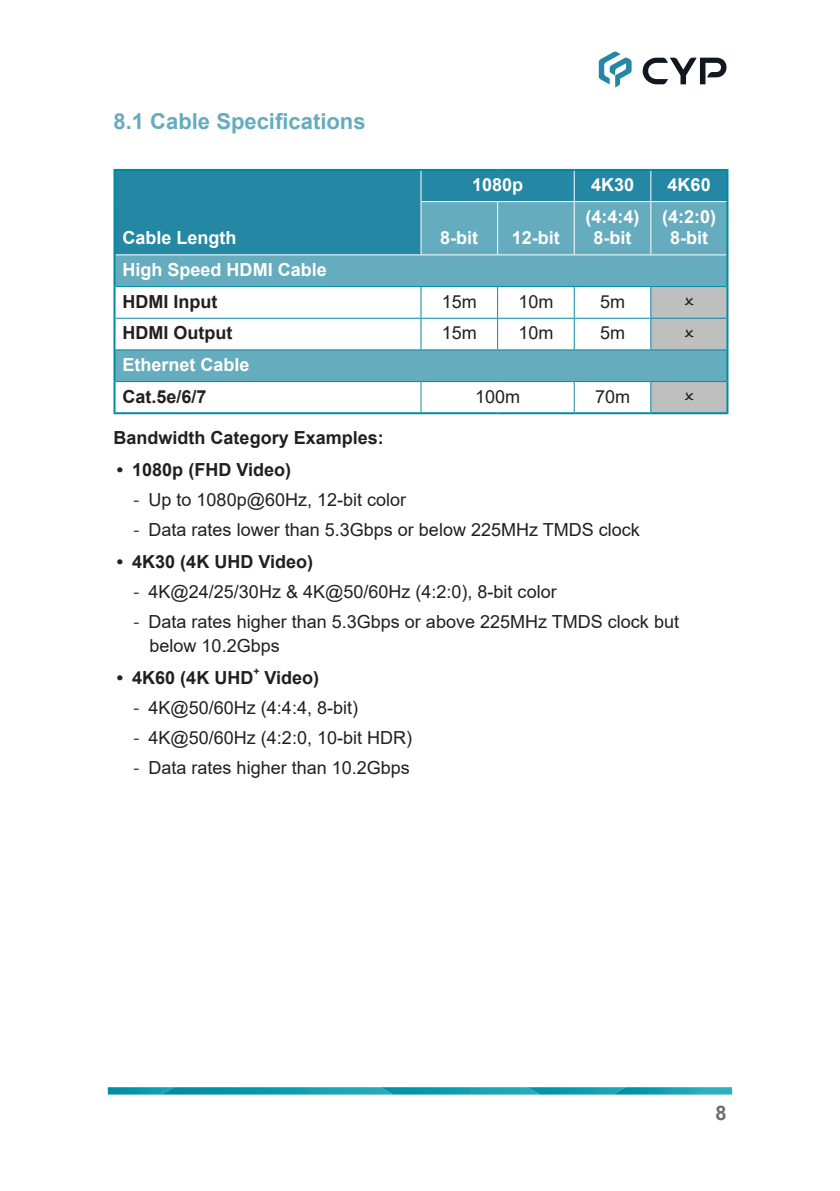
<style>
.page{position:relative;width:840px;height:1191px;background:#fff}
.page>*{position:absolute;margin:0;border:0;box-sizing:border-box;transform-origin:0 0}
.t1{font:700 22px "Arial";color:#64acbe}
.t2{font:700 20px "Arial";color:#6c6d70}
.t3{font:18px/24px "Arial";color:#231f20}
.t4{font:700 18px/21.6px "Arial";color:#fff;text-align:center}
.t5{font:700 18px "Arial";color:#231f20}
.t6{font:700 10.4px "Arial";color:#231f20}
.s1{color:#231f20}
.s2{font-family:"Century Gothic"}
</style>
<div class="page">
<svg style="left:598px;top:51px;width:33px;height:36px"></svg>
<svg style="left:642px;top:58px;width:84px;height:26px"></svg>
<svg style="left:108px;top:1087px;width:623px;height:7px"></svg>
<div style="left:115px;top:171px;width:611px;height:31px;background:#2487a3"></div>
<svg style="left:115px;top:202px;width:611px;height:179px;fill:#64acbe"></svg>
<hr style="left:420px;top:171px;width:1px;height:30px;background:#fff">
<hr style="left:573px;top:171px;width:1px;height:30px;background:#fff">
<hr style="left:650px;top:171px;width:1px;height:30px;background:#fff">
<hr style="left:420px;top:201px;width:77px;height:1px;background:#fff">
<hr style="left:420px;top:202px;width:1px;height:52px;background:#fff">
<hr style="left:497px;top:201px;width:77px;height:1px;background:#fff">
<hr style="left:497px;top:202px;width:1px;height:52px;background:#fff">
<hr style="left:574px;top:201px;width:76px;height:1px;background:#fff">
<hr style="left:573px;top:202px;width:1px;height:52px;background:#fff">
<hr style="left:650px;top:201px;width:76px;height:1px;background:#fff">
<hr style="left:650px;top:202px;width:1px;height:52px;background:#fff">
<hr style="left:115px;top:254px;width:306px;height:1px;background:#fff">
<hr style="left:421px;top:254px;width:76px;height:1px;background:#fff">
<hr style="left:497px;top:254px;width:77px;height:1px;background:#fff">
<hr style="left:574px;top:254px;width:76px;height:1px;background:#fff">
<hr style="left:650px;top:254px;width:76px;height:1px;background:#fff">
<hr style="left:573px;top:382px;width:1px;height:30px;background:#2487a3">
<hr style="left:420px;top:382px;width:1px;height:30px;background:#2487a3">
<hr style="left:420px;top:287px;width:1px;height:31px;background:#008aa0">
<hr style="left:497px;top:287px;width:1px;height:31px;background:#008aa0">
<hr style="left:573px;top:287px;width:1px;height:31px;background:#008aa0">
<hr style="left:420px;top:319px;width:1px;height:30px;background:#008aa0">
<hr style="left:497px;top:319px;width:1px;height:30px;background:#008aa0">
<hr style="left:573px;top:319px;width:1px;height:30px;background:#008aa0">
<hr style="left:113px;top:169px;width:308px;height:2px;background:#008aa0">
<hr style="left:113px;top:171px;width:2px;height:31px;background:#008aa0">
<hr style="left:421px;top:169px;width:76px;height:2px;background:#008aa0">
<hr style="left:497px;top:169px;width:77px;height:2px;background:#008aa0">
<hr style="left:574px;top:169px;width:76px;height:2px;background:#008aa0">
<hr style="left:650px;top:169px;width:78px;height:2px;background:#008aa0">
<hr style="left:726px;top:171px;width:2px;height:31px;background:#008aa0">
<hr style="left:113px;top:202px;width:2px;height:53px;background:#008aa0">
<hr style="left:726px;top:202px;width:2px;height:53px;background:#008aa0">
<hr style="left:113px;top:255px;width:2px;height:31px;background:#008aa0">
<hr style="left:726px;top:255px;width:2px;height:31px;background:#008aa0">
<hr style="left:113px;top:286px;width:2px;height:32px;background:#008aa0">
<hr style="left:726px;top:286px;width:2px;height:32px;background:#008aa0">
<hr style="left:113px;top:318px;width:2px;height:32px;background:#008aa0">
<hr style="left:726px;top:318px;width:2px;height:32px;background:#008aa0">
<hr style="left:113px;top:350px;width:2px;height:31px;background:#008aa0">
<hr style="left:726px;top:350px;width:2px;height:31px;background:#008aa0">
<hr style="left:113px;top:381px;width:2px;height:31px;background:#008aa0">
<hr style="left:726px;top:381px;width:2px;height:31px;background:#008aa0">
<hr style="left:113px;top:412px;width:308px;height:2px;background:#008aa0">
<hr style="left:421px;top:412px;width:76px;height:2px;background:#008aa0">
<hr style="left:497px;top:412px;width:77px;height:2px;background:#008aa0">
<hr style="left:574px;top:412px;width:76px;height:2px;background:#008aa0">
<hr style="left:650px;top:412px;width:78px;height:2px;background:#008aa0">
<hr style="left:115px;top:349px;width:306px;height:1px;background:#008aa0">
<hr style="left:421px;top:349px;width:76px;height:1px;background:#008aa0">
<hr style="left:497px;top:349px;width:77px;height:1px;background:#008aa0">
<hr style="left:574px;top:349px;width:76px;height:1px;background:#008aa0">
<hr style="left:115px;top:381px;width:306px;height:1px;background:#008aa0">
<hr style="left:421px;top:381px;width:76px;height:1px;background:#008aa0">
<hr style="left:497px;top:381px;width:77px;height:1px;background:#008aa0">
<hr style="left:574px;top:381px;width:76px;height:1px;background:#008aa0">
<hr style="left:115px;top:286px;width:306px;height:1px;background:#008aa0">
<hr style="left:421px;top:286px;width:76px;height:1px;background:#008aa0">
<hr style="left:497px;top:286px;width:77px;height:1px;background:#008aa0">
<hr style="left:574px;top:286px;width:76px;height:1px;background:#008aa0">
<hr style="left:115px;top:318px;width:306px;height:1px;background:#008aa0">
<hr style="left:421px;top:318px;width:76px;height:1px;background:#008aa0">
<hr style="left:497px;top:318px;width:77px;height:1px;background:#008aa0">
<hr style="left:574px;top:318px;width:76px;height:1px;background:#008aa0">
<svg style="left:650px;top:286px;width:77px;height:127px"></svg>
<p class="t1" style="left:113px;top:106px;width:253px">8.1 Cable Specifications</p>
<p class="t4" style="left:122px;top:227px;width:116px">Cable Length</p>
<p class="t4" style="left:122px;top:254px;width:206px;line-height:31.6px;text-align:left">High Speed HDMI Cable<br><span class="s1">HDMI Input</span></p>
<p class="t4" style="left:472px;top:174px;width:53px">1080p</p>
<p class="t4" style="left:590px;top:174px;width:45px">4K30</p>
<p class="t4" style="left:667px;top:174px;width:45px">4K60</p>
<p class="t4" style="left:440px;top:227px;width:39px">8-bit</p>
<p class="t4" style="left:511px;top:227px;width:50px">12-bit</p>
<p class="t4" style="left:585px;top:206px;width:55px">(4:4:4)<br>8-bit</p>
<p class="t4" style="left:661px;top:206px;width:55px">(4:2:0)<br>8-bit</p>
<p class="t3" style="left:441px;top:289px;width:37px">15m</p>
<p class="t3" style="left:518px;top:289px;width:37px">10m</p>
<p class="t3" style="left:599px;top:289px;width:27px">5m</p>
<p class="t5" style="left:122px;top:320px;width:111px">HDMI Output</p>
<p class="t3" style="left:441px;top:321px;width:37px">15m</p>
<p class="t3" style="left:518px;top:321px;width:37px">10m</p>
<p class="t3" style="left:599px;top:321px;width:27px">5m</p>
<p class="t4" style="left:122px;top:349px;width:129px;line-height:31.6px;text-align:left">Ethernet Cable<br><span class="s1">Cat.5e/6/7</span></p>
<p class="t3" style="left:475px;top:384px;width:47px">100m</p>
<p class="t3" style="left:594px;top:384px;width:37px">70m</p>
<p class="t5" style="left:113px;top:425px;width:272px">Bandwidth Category Examples:</p>
<p class="t5" style="left:117px;top:457px;width:176px">• 1080p (FHD Video)</p>
<p class="t3" style="left:133px;top:487px;width:274px"><span class="s2">-</span> Up to 1080p@60Hz, 12-bit color</p>
<p class="t3" style="left:133px;top:517px;width:507px"><span class="s2">-</span> Data rates lower than 5.3Gbps or below 225MHz TMDS clock</p>
<p class="t5" style="left:117px;top:549px;width:198px">• 4K30 (4K UHD Video)</p>
<p class="t3" style="left:133px;top:579px;width:424px"><span class="s2">-</span> 4K@24/25/30Hz &amp; 4K@50/60Hz (4:2:0), 8-bit color</p>
<p class="t3" style="left:149px;top:609px;width:530px;text-indent:-16px"><span class="s2">-</span> Data rates higher than 5.3Gbps or above 225MHz TMDS clock but below 10.2Gbps</p>
<p class="t5" style="left:117px;top:665px;width:138px">• 4K60 (4K UHD</p>
<p class="t6" style="left:253px;top:664px;width:8px">+</p>
<p class="t5" style="left:264px;top:665px;width:56px">Video)</p>
<p class="t3" style="left:133px;top:695px;width:226px"><span class="s2">-</span> 4K@50/60Hz (4:4:4, 8-bit)</p>
<p class="t3" style="left:133px;top:725px;width:280px"><span class="s2">-</span> 4K@50/60Hz (4:2:0, 10-bit HDR)</p>
<p class="t3" style="left:133px;top:755px;width:278px"><span class="s2">-</span> Data rates higher than 10.2Gbps</p>
<p class="t2" style="left:715px;top:1099px;width:13px">8</p>
</div>
